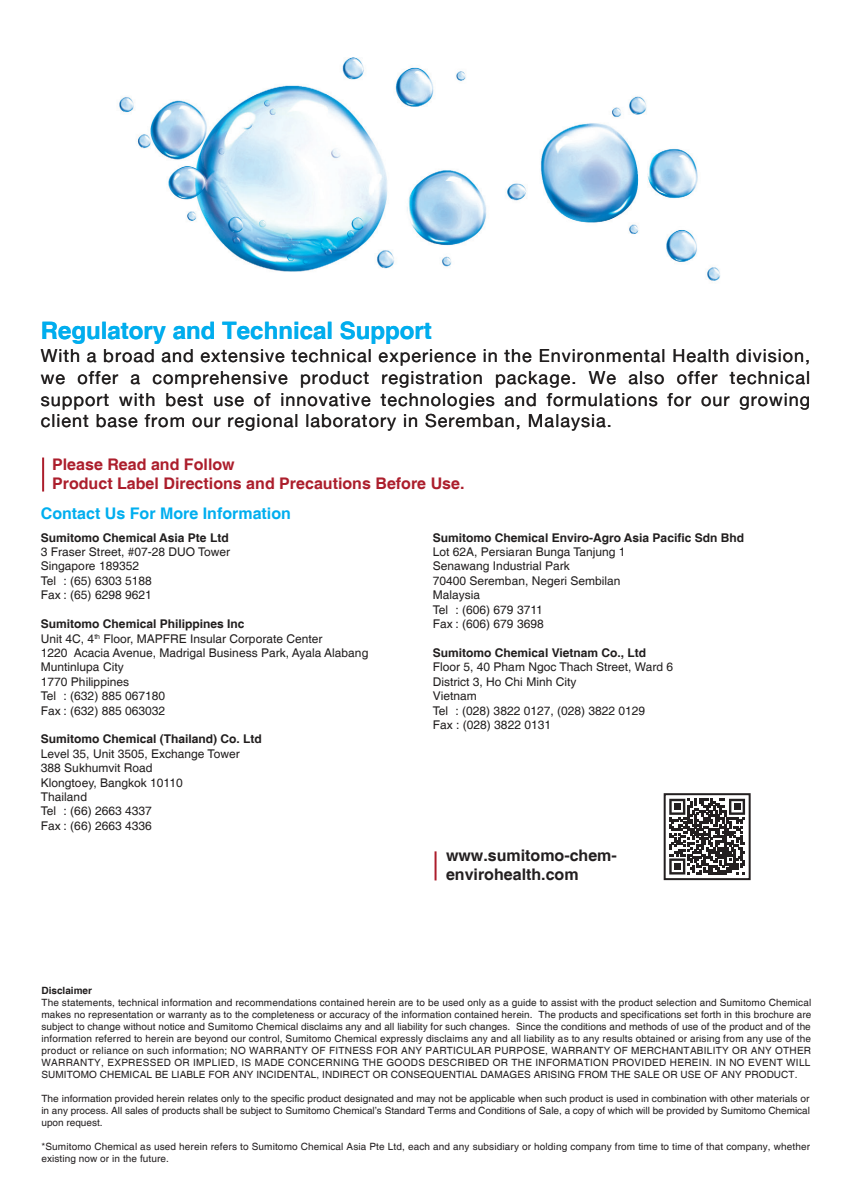
<style>
.page{position:relative;width:851px;height:1191px;background:#fff}
.page>*{position:absolute;margin:0;border:0;box-sizing:border-box;transform-origin:0 0}
.t1{font:700 24px "Helvetica";color:#00aeef}
.t2{font:18px/21.6px "Helvetica Neue";letter-spacing:.055em;color:#211e1e;text-align:justify}
.t3{font:700 16px/19.2px "Helvetica";color:#ac1e2c}
.t4{font:700 16px/19.2px "Helvetica";color:#231f20}
.t5{font:700 16px "Helvetica";color:#00aeef}
.t6{font:12px/14.4px "Helvetica";color:#211e1e}
.t7{font:700 12px "Helvetica";color:#211e1e}
.t8{font:10px/12px "Helvetica";letter-spacing:.015em;color:#231f20;text-align:justify}
.t9{font:700 10px "Helvetica";color:#211e1e}
.s1{font-weight:700}
</style>
<div class="page">
<img style="left:119px;top:57px;width:602px;height:224px">
<hr style="left:42px;top:457px;width:2px;height:34px;background:#ac1e2c">
<hr style="left:434px;top:851px;width:2px;height:29px;background:#ac1e2c">
<svg style="left:669px;top:798px;width:77px;height:77px"></svg>
<div style="left:673px;top:803px;width:7px;height:7px;background:#231f20"></div>
<div style="left:733px;top:803px;width:7px;height:7px;background:#231f20"></div>
<div style="left:673px;top:863px;width:7px;height:7px;background:#231f20"></div>
<div style="left:663px;top:793px;width:87px;height:87px;border:2px solid #231f20"></div>
<h1 class="t1" style="left:41px;top:315px;width:392px">Regulatory and Technical Support</h1>
<p class="t2" style="left:41px;top:346px;width:770px">With a broad and extensive technical experience in the Environmental Health division, we offer a comprehensive product registration package. We also offer technical support with best use of innovative technologies and formulations for our growing client base from our regional laboratory in Seremban, Malaysia.</p>
<h3 class="t3" style="left:52px;top:456px;width:414px">Please Read and Follow<br>Product Label Directions and Precautions Before Use.</h3>
<h3 class="t5" style="left:41px;top:503px;width:252px">Contact Us For More Information</h3>
<p class="t7" style="left:41px;top:530px;width:189px">Sumitomo Chemical Asia Pte Ltd</p>
<p class="t6" style="left:41px;top:545px;width:191px">3 Fraser Street, #07-28 DUO Tower<br>Singapore 189352<br>Tel : (65) 6303 5188<br>Fax : (65) 6298 9621</p>
<p class="t6" style="left:41px;top:617px;width:329px"><span class="s1">Sumitomo Chemical Philippines Inc<br></span>Unit 4C, 4<sup>th</sup> Floor, MAPFRE Insular Corporate Center<br>1220 Acacia Avenue, Madrigal Business Park, Ayala Alabang<br>Muntinlupa City<br>1770 Philippines<br>Tel : (632) 885 067180<br>Fax : (632) 885 063032</p>
<p class="t7" style="left:41px;top:732px;width:222px">Sumitomo Chemical (Thailand) Co. Ltd</p>
<p class="t6" style="left:41px;top:747px;width:200px">Level 35, Unit 3505, Exchange Tower<br>388 Sukhumvit Road<br>Klongtoey, Bangkok 10110<br>Thailand<br>Tel : (66) 2663 4337<br>Fax : (66) 2663 4336</p>
<p class="t7" style="left:433px;top:530px;width:312px">Sumitomo Chemical Enviro-Agro Asia Pacific Sdn Bhd</p>
<p class="t6" style="left:433px;top:545px;width:194px">Lot 62A, Persiaran Bunga Tanjung 1<br>Senawang Industrial Park<br>70400 Seremban, Negeri Sembilan<br>Malaysia<br>Tel : (606) 679 3711<br>Fax : (606) 679 3698</p>
<p class="t7" style="left:433px;top:645px;width:215px">Sumitomo Chemical Vietnam Co., Ltd</p>
<p class="t6" style="left:433px;top:660px;width:242px">Floor 5, 40 Pham Ngoc Thach Street, Ward 6<br>District 3, Ho Chi Minh City<br>Vietnam<br>Tel : (028) 3822 0127, (028) 3822 0129<br>Fax : (028) 3822 0131</p>
<h3 class="t4" style="left:446px;top:846px;width:172px">www.sumitomo-chem&shy;envirohealth.com</h3>
<p class="t9" style="left:41px;top:984px;width:52px">Disclaimer</p>
<p class="t8" style="left:41px;top:997px;width:771px">The statements, technical information and recommendations contained herein are to be used only as a guide to assist with the product selection and Sumitomo Chemical makes no representation or warranty as to the completeness or accuracy of the information contained herein. The products and specifications set forth in this brochure are subject to change without notice and Sumitomo Chemical disclaims any and all liability for such changes. Since the conditions and methods of use of the product and of the information referred to herein are beyond our control, Sumitomo Chemical expressly disclaims any and all liability as to any results obtained or arising from any use of the product or reliance on such information; NO WARRANTY OF FITNESS FOR ANY PARTICULAR PURPOSE, WARRANTY OF MERCHANTABILITY OR ANY OTHER WARRANTY, EXPRESSED OR IMPLIED, IS MADE CONCERNING THE GOODS DESCRIBED OR THE INFORMATION PROVIDED HEREIN. IN NO EVENT WILL SUMITOMO CHEMICAL BE LIABLE FOR ANY INCIDENTAL, INDIRECT OR CONSEQUENTIAL DAMAGES ARISING FROM THE SALE OR USE OF ANY PRODUCT.</p>
<p class="t8" style="left:41px;top:1093px;width:770px">The information provided herein relates only to the specific product designated and may not be applicable when such product is used in combination with other materials or in any process. All sales of products shall be subject to Sumitomo Chemical’s Standard Terms and Conditions of Sale, a copy of which will be provided by Sumitomo Chemical upon request.</p>
<p class="t8" style="left:41px;top:1141px;width:770px">*Sumitomo Chemical as used herein refers to Sumitomo Chemical Asia Pte Ltd, each and any subsidiary or holding company from time to time of that company, whether existing now or in the future.</p>
</div>
